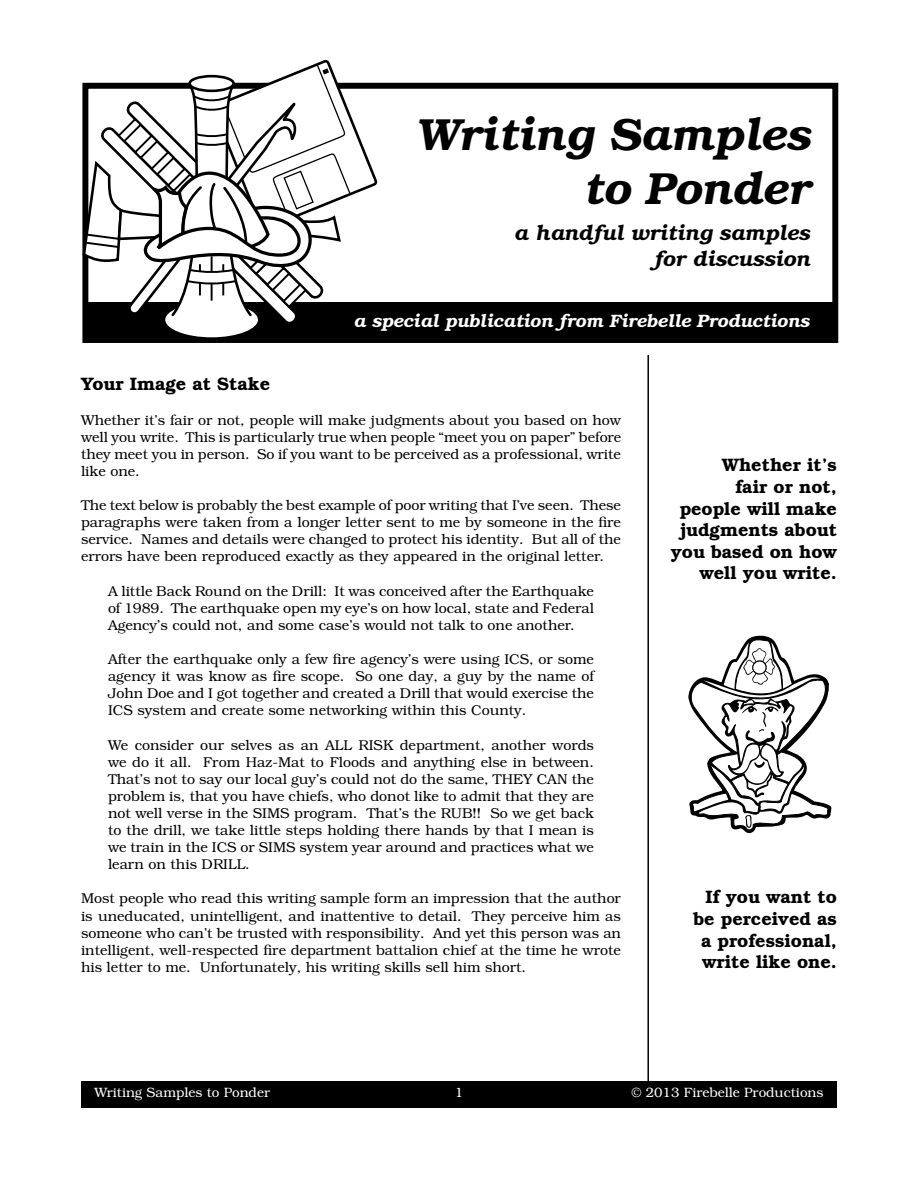
<style>
.page{position:relative;width:918px;height:1188px;background:#fff}
.page>*{position:absolute;margin:0;border:0;box-sizing:border-box;transform-origin:0 0}
.t1{font:italic 600 45px/54px "Bookman Std";color:#000;text-align:right}
.t2{font:italic 600 21px/25.2px "Bookman Std";color:#000;text-align:right}
.t3{font:600 18px/21.6px "Bookman Std";color:#000;text-align:right}
.t4{font:italic 600 17.85px "Bookman";color:#fff}
.t5{font:300 14.25px/17.1px "Bookman Std";color:#000;text-align:justify}
.t6{font:300 13.5px "Bookman Std";color:#fff}
</style>
<div class="page">
<div style="left:81px;top:1081px;width:756px;height:27px;background:#000"></div>
<hr style="left:647px;top:105px;width:2px;height:980px;background:#000">
<div style="left:74px;top:56px;width:775px;height:298px;background:#fff"></div>
<div style="left:82px;top:83px;width:756px;height:260px;border:6px solid #000"></div>
<div style="left:85px;top:303px;width:750px;height:39px;background:#000"></div>
<svg style="left:164px;top:301px;width:95px;height:38px"></svg>
<div style="left:163px;top:300px;width:98px;height:40px;border:3px solid #000;border-radius:50%"></div>
<svg style="left:82px;top:59px;width:296px;height:272px"></svg>
<svg style="left:688px;top:636px;width:144px;height:197px"></svg>
<h1 class="t1" style="left:416px;top:108px;width:395px">Writing Samples to Ponder</h1>
<h2 class="t2" style="left:514px;top:221px;width:298px">a handful writing samples for discussion</h2>
<p class="t4" style="left:354px;top:310px;width:457px">a special publication from Firebelle Productions</p>
<p class="t3" style="left:81px;top:373px;width:191px">Your Image at Stake</p>
<p class="t5" style="left:81px;top:411px;width:542px">Whether it’s fair or not, people will make judgments about you based on how well you write. This is particularly true when people “meet you on paper” before they meet you in person. So if you want to be perceived as a professional, write like one.</p>
<p class="t5" style="left:81px;top:497px;width:542px">The text below is probably the best example of poor writing that I’ve seen. These paragraphs were taken from a longer letter sent to me by someone in the fire service. Names and details were changed to protect his identity. But all of the errors have been reproduced exactly as they appeared in the original letter.</p>
<p class="t5" style="left:108px;top:582px;width:488px">A little Back Round on the Drill: It was conceived after the Earthquake of 1989. The earthquake open my eye’s on how local, state and Federal Agency’s could not, and some case’s would not talk to one another.</p>
<p class="t5" style="left:108px;top:651px;width:488px">After the earthquake only a few fire agency’s were using ICS, or some agency it was know as fire scope. So one day, a guy by the name of John Doe and I got together and created a Drill that would exercise the ICS system and create some networking within this County.</p>
<p class="t5" style="left:108px;top:736px;width:488px">We consider our selves as an ALL RISK department, another words we do it all. From Haz-Mat to Floods and anything else in between.<br>That’s not to say our local guy’s could not do the same, THEY CAN the problem is, that you have chiefs, who donot like to admit that they are not well verse in the SIMS program. That’s the RUB!! So we get back to the drill, we take little steps holding there hands by that I mean is we train in the ICS or SIMS system year around and practices what we learn on this DRILL.</p>
<p class="t5" style="left:81px;top:890px;width:542px">Most people who read this writing sample form an impression that the author is uneducated, unintelligent, and inattentive to detail. They perceive him as someone who can’t be trusted with responsibility. And yet this person was an intelligent, well-respected fire department battalion chief at the time he wrote his letter to me. Unfortunately, his writing skills sell him short.</p>
<p class="t3" style="left:671px;top:454px;width:168px">Whether it’s<br>fair or not, people will make judgments about you based on how well you write.</p>
<p class="t3" style="left:694px;top:886px;width:145px">If you want to be perceived as a professional, write like one.</p>
<p class="t6" style="left:94px;top:1085px;width:177px">Writing Samples to Ponder</p>
<p class="t6" style="left:455px;top:1085px;width:10px">1</p>
<p class="t6" style="left:632px;top:1085px;width:193px">© 2013 Firebelle Productions</p>
</div>
